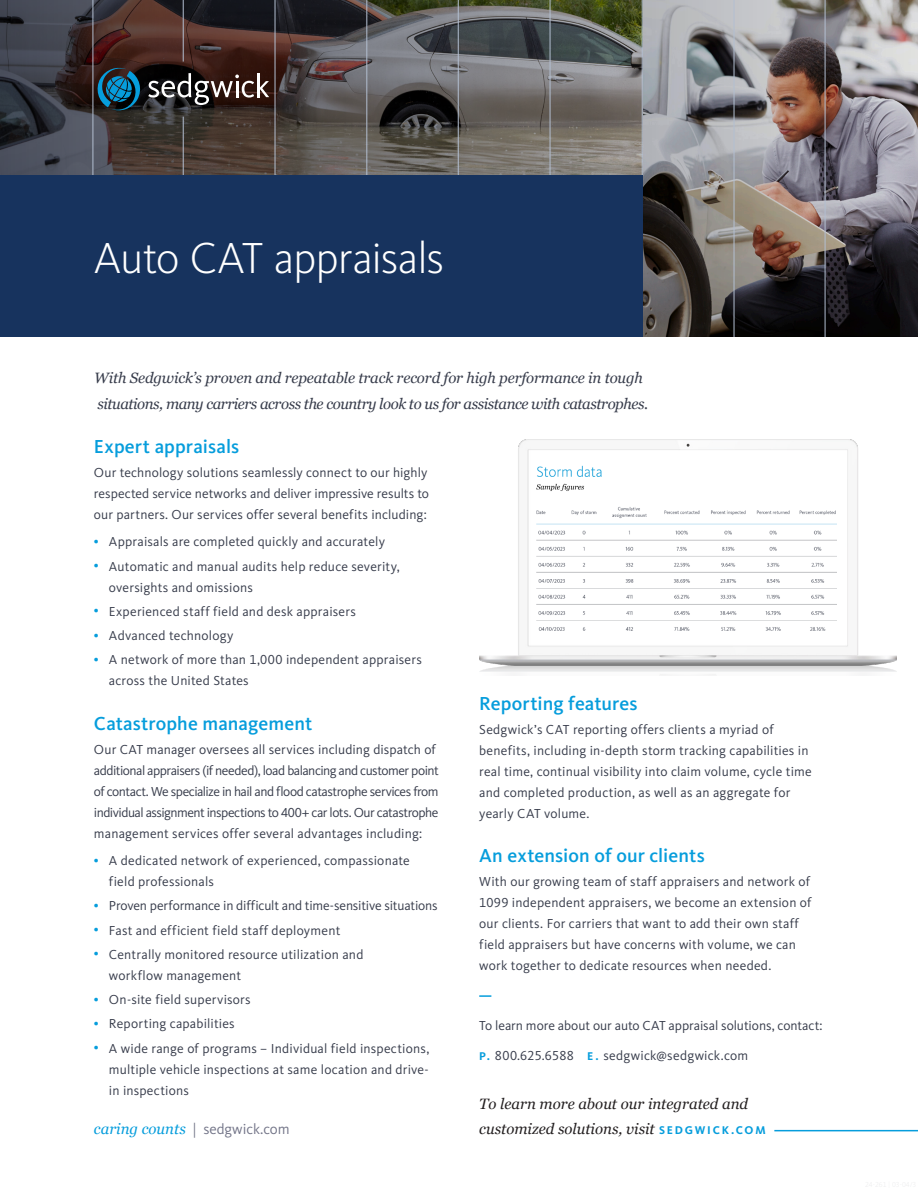
<style>
.page{position:relative;width:918px;height:1188px;background:#fff}
.page>*{position:absolute;margin:0;border:0;box-sizing:border-box;transform-origin:0 0}
.t1{font:300 45px "Kievit OT";letter-spacing:-.025em;color:#fff}
.t2{font:500 19.5px "Kievit OT";letter-spacing:.005em;color:#069ddc}
.Intro{font:italic 15px/25.5px "Georgia";letter-spacing:-.03em;color:#373c4b}
.Sign-off{font:italic 15px/25.5px "Georgia";color:#231f20}
.t3{font:15px "Kievit OT";color:#747689}
.Body{font:13.5px/21px "Kievit OT";letter-spacing:.01em;color:#373c4b}
.Body-2{font:13.5px/21px "Kievit OT";letter-spacing:-.03em;color:#373c4b}
.Body-3{font:13.5px "Kievit OT";letter-spacing:-.015em;color:#373c4b}
.s1{font-weight:500;font-size:12px;color:#069ddc}
.s2{font-family:"Georgia";font-style:italic;color:#069ddc}
.s3{font-weight:700;font-size:11.7px;color:#069ddc}
.s4{font-family:"Kievit OT";font-weight:700;font-style:normal;font-size:11.7px;color:#069ddc}
</style>
<div class="page">
<img style="left:0;top:0;width:918px;height:337px">
<hr style="left:93px;top:0;width:1px;height:337px;background:#b3bfd1">
<hr style="left:183px;top:117px;width:1px;height:220px;background:#b3bfd1">
<hr style="left:183px;top:0;width:1px;height:62px;background:#b3bfd1">
<hr style="left:275px;top:0;width:1px;height:337px;background:#b3bfd1">
<hr style="left:367px;top:0;width:1px;height:337px;background:#b3bfd1">
<hr style="left:458px;top:0;width:1px;height:337px;background:#b3bfd1">
<hr style="left:550px;top:0;width:1px;height:337px;background:#b3bfd1">
<hr style="left:642px;top:0;width:1px;height:337px;background:#b3bfd1">
<hr style="left:734px;top:0;width:1px;height:337px;background:#b3bfd1">
<hr style="left:825px;top:0;width:1px;height:337px;background:#b3bfd1">
<div style="left:0;top:175px;width:643px;height:162px;background:#17335e"></div>
<svg style="left:95px;top:66px;width:174px;height:47px"></svg>
<svg style="left:479px;top:995px;width:12px;height:2px"></svg>
<hr style="left:774px;top:1130px;width:144px;height:1px;background:#069ddc">
<img style="left:479px;top:440px;width:417px;height:235px">
<img style="left:537px;top:464px;width:300px;height:168px">
<h1 class="t1" style="left:94px;top:231px;width:352px">Auto CAT appraisals</h1>
<p class="Intro" style="left:94px;top:365px;width:555px">With Sedgwick’s proven and repeatable track record for high performance in tough situations, many carriers across the country look to us for assistance with catastrophes.</p>
<h2 class="t2" style="left:94px;top:435px;width:147px">Expert appraisals</h2>
<p class="Body" style="left:94px;top:462px;width:337px">Our technology solutions seamlessly connect to our highly respected service networks and deliver impressive results to our partners. Our services offer several benefits including:</p>
<p class="Body" style="left:94px;top:531px;width:293px"><span class="s1">•</span> Appraisals are completed quickly and accurately</p>
<p class="Body" style="left:109px;top:555px;width:292px;text-indent:-15px"><span class="s1">•</span> Automatic and manual audits help reduce severity, oversights and omissions</p>
<p class="Body" style="left:94px;top:601px;width:263px"><span class="s1">•</span> Experienced staff field and desk appraisers</p>
<p class="Body" style="left:94px;top:625px;width:141px"><span class="s1">•</span> Advanced technology</p>
<p class="Body" style="left:109px;top:649px;width:314px;text-indent:-15px"><span class="s1">•</span> A network of more than 1,000 independent appraisers across the United States</p>
<h2 class="t2" style="left:94px;top:712px;width:220px">Catastrophe management</h2>
<p class="Body-2" style="left:94px;top:739px;width:346px">Our CAT manager oversees all services including dispatch of additional appraisers (if needed), load balancing and customer point of contact. We specialize in hail and flood catastrophe services from individual assignment inspections to 400+ car lots. Our catastrophe management services offer several advantages including:</p>
<p class="Body" style="left:109px;top:850px;width:302px;text-indent:-15px"><span class="s1">•</span> A dedicated network of experienced, compassionate field professionals</p>
<p class="Body-3" style="left:94px;top:898px;width:345px"><span class="s1">•</span> Proven performance in difficult and time-sensitive situations</p>
<p class="Body" style="left:94px;top:920px;width:248px"><span class="s1">•</span> Fast and efficient field staff deployment</p>
<p class="Body" style="left:109px;top:944px;width:256px;text-indent:-15px"><span class="s1">•</span> Centrally monitored resource utilization and workflow management</p>
<p class="Body" style="left:94px;top:989px;width:158px"><span class="s1">•</span> On-site field supervisors</p>
<p class="Body" style="left:94px;top:1013px;width:142px"><span class="s1">•</span> Reporting capabilities</p>
<p class="Body" style="left:109px;top:1038px;width:322px;text-align:justify;text-indent:-15px"><span class="s1">•</span> A wide range of programs – Individual field inspections, multiple vehicle inspections at same location and drive&shy;in inspections</p>
<p class="t3" style="left:94px;top:1120px;width:197px"><span class="s2">caring counts</span> | sedgwick.com</p>
<h2 class="t2" style="left:479px;top:692px;width:160px">Reporting features</h2>
<p class="Body" style="left:479px;top:719px;width:334px">Sedgwick’s CAT reporting offers clients a myriad of benefits, including in-depth storm tracking capabilities in real time, continual visibility into claim volume, cycle time and completed production, as well as an aggregate for yearly CAT volume.</p>
<h2 class="t2" style="left:479px;top:844px;width:227px">An extension of our clients</h2>
<p class="Body" style="left:479px;top:871px;width:334px">With our growing team of staff appraisers and network of 1099 independent appraisers, we become an extension of our clients. For carriers that want to add their own staff field appraisers but have concerns with volume, we can work together to dedicate resources when needed.</p>
<p class="Body" style="left:479px;top:1015px;width:345px">To learn more about our auto CAT appraisal solutions, contact:</p>
<p class="Body" style="left:479px;top:1045px;width:270px"><span class="s3">P.</span> 800.625.6588 <span class="s3">E.</span> sedgwick@sedgwick.com</p>
<p class="Sign-off" style="left:479px;top:1091px;width:288px">To learn more about our integrated and customized solutions, visit <span class="s4">S E D GWICK .COM</span></p>
</div>
